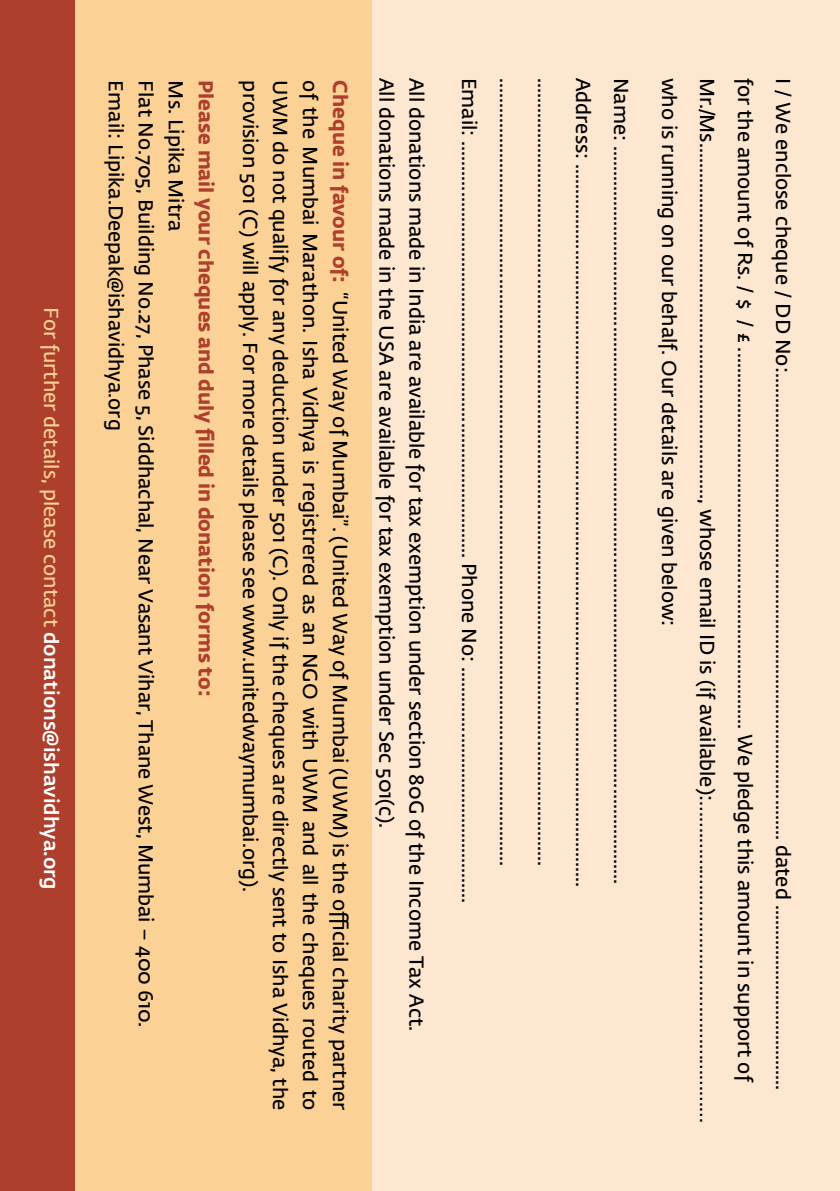
<style>
.page{position:relative;width:840px;height:1191px;background:#fff}
.page>*{position:absolute;margin:0;border:0;box-sizing:border-box;transform-origin:0 0}
.t1{font:600 20px "Fedra Sans Std";color:#000}
.t2{font:700 20px "Fedra Sans Std";color:#ad3f2c}
.t3{font:600 20px "Fedra Sans Std";color:#fcd196}
.s1{font-weight:500;color:#fff}
</style>
<div class="page">
<hr style="left:839px;top:0;width:1px;height:481px;background:#ad3f2c">
<div style="left:0;top:0;width:839px;height:1191px;background:#fee7d1"></div>
<div style="left:15px;top:0;width:356px;height:1191px;background:#fcd196"></div>
<div style="left:0;top:0;width:74px;height:1191px;background:#ad3f2c"></div>
<p class="t3" style="left:63px;top:307px;width:584px;rotate:90deg">For further details, please contact <span class="s1">donations@ishavidhya.org</span></p>
<p class="t2" style="left:353px;top:80px;width:204px;rotate:90deg">Cheque in favour of:</p>
<p class="t1" style="left:398px;top:78px;width:752px;rotate:90deg">All donations made in the USA are available for tax exemption under Sec 501(c).</p>
<p class="t1" style="left:428px;top:78px;width:955px;rotate:90deg">All donations made in India are available for tax exemption under section 80G of the Income Tax Act.</p>
<p class="t1" style="left:681px;top:78px;width:550px;rotate:90deg">who is running on our behalf. Our details are given below:</p>
<p class="t1" style="left:719px;top:78px;width:1047px;rotate:90deg">Mr. / Ms......................................................................., whose email ID is (if available):…….…….….……………….……………………</p>
<p class="t1" style="left:128px;top:80px;width:351px;rotate:90deg">Email: Lipika.Deepak@ishavidhya.org</p>
<p class="t1" style="left:158px;top:80px;width:948px;rotate:90deg">Flat No.705, Building No.27, Phase 5, Siddhachal, Near Vasant Vihar, Thane West, Mumbai – 400 610.</p>
<p class="t1" style="left:188px;top:80px;width:153px;rotate:90deg">Ms. Lipika Mitra</p>
<p class="t2" style="left:219px;top:80px;width:617px;rotate:90deg">Please mail your cheques and duly filled in donation forms to:</p>
<p class="t1" style="left:262px;top:80px;width:813px;rotate:90deg">provision 501 (C) will apply. For more details please see www.unitedwaymumbai.org).</p>
<p class="t1" style="left:292px;top:80px;width:1031px;rotate:90deg">UWM do not qualify for any deduction under 501 (C). Only if the cheques are directly sent to Isha Vidhya, the</p>
<p class="t1" style="left:322px;top:80px;width:1031px;rotate:90deg">of the Mumbai Marathon. Isha Vidhya is registrered as an NGO with UWM and all the cheques routed to</p>
<p class="t1" style="left:481px;top:78px;width:827px;rotate:90deg">Email: ................................................................................... Phone No: ...............................................</p>
<p class="t1" style="left:519px;top:78px;width:790px;rotate:90deg">.............................................................................................................................................................</p>
<p class="t1" style="left:557px;top:78px;width:790px;rotate:90deg">.............................................................................................................................................................</p>
<p class="t1" style="left:595px;top:78px;width:811px;rotate:90deg">Address: ................................................................................................................................................</p>
<p class="t1" style="left:633px;top:78px;width:807px;rotate:90deg">Name: ...................................................................................................................................................</p>
<p class="t1" style="left:352px;top:292px;width:819px;rotate:90deg">“United Way of Mumbai”. (United Way of Mumbai (UWM) is the o cial charity partner</p>
<p class="t1" style="left:757px;top:78px;width:1006px;rotate:90deg">for the amount of Rs. / $ / £ ............................................................................ We pledge this amount in support of</p>
<p class="t1" style="left:795px;top:78px;width:1014px;rotate:90deg">I / We enclose cheque / DD No:............................................................................................. dated .....................................</p>
</div>
